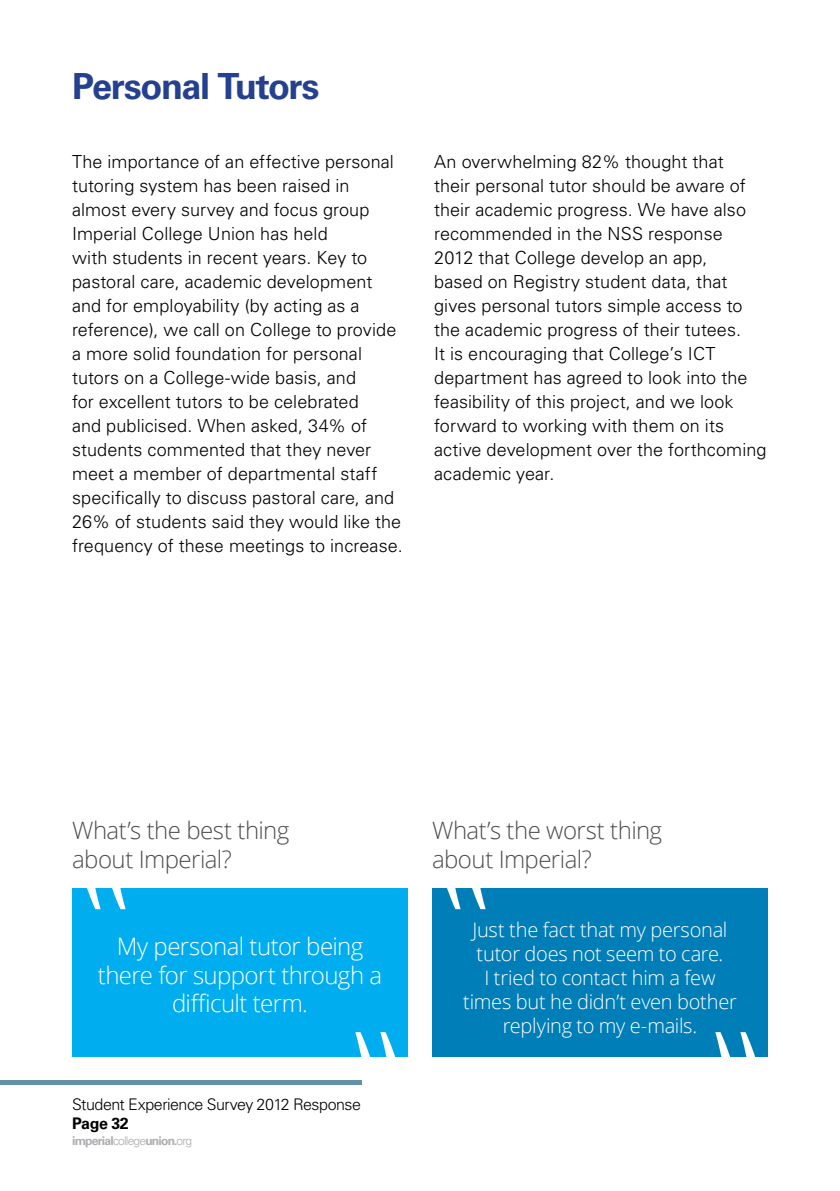
<style>
.page{position:relative;width:840px;height:1191px;background:#fff}
.page>*{position:absolute;margin:0;border:0;box-sizing:border-box;transform-origin:0 0}
.t1{font:700 36px "Univers LT";letter-spacing:-.04em;color:#25408f}
.t2{font:300 24px/28.8px "Open Sans";letter-spacing:-.02em;color:#4d4d4f}
.t3{font:300 24px/28.8px "Open Sans";letter-spacing:-.025em;color:#fff;text-align:center}
.t4{font:300 20px/24px "Open Sans";letter-spacing:-.015em;color:#fff;text-align:center}
.t5{font:300 18px/24px "Univers LT";letter-spacing:.005em;color:#000}
.t6{font:300 16px "Univers LT";letter-spacing:-.03em;color:#000}
.t7{font:700 16px "Univers LT";letter-spacing:-.025em;color:#000}
.t8{font:700 12px "Univers LT";letter-spacing:-.06em;color:#abadb0}
.s1{font-weight:300}
</style>
<div class="page">
<hr style="left:0;top:1080px;width:361px;height:4px;background:#6191a6">
<div style="left:72px;top:888px;width:336px;height:168px;background:#00aeef"></div>
<div style="left:432px;top:888px;width:335px;height:168px;background:#007eb7"></div>
<svg style="left:355px;top:1056px;width:44px;height:1px"></svg>
<svg style="left:714px;top:1056px;width:44px;height:1px"></svg>
<h1 class="t1" style="left:72px;top:65px;width:249px">Personal Tutors</h1>
<p class="t5" style="left:72px;top:150px;width:332px">The importance of an effective personal tutoring system has been raised in almost every survey and focus group Imperial College Union has held<br>with students in recent years. Key to pastoral care, academic development and for employability (by acting as a reference), we call on College to provide a more solid foundation for personal tutors on a College-wide basis, and<br>for excellent tutors to be celebrated<br>and publicised. When asked, 34% of students commented that they never meet a member of departmental staff specifically to discuss pastoral care, and 26% of students said they would like the frequency of these meetings to increase.</p>
<p class="t5" style="left:434px;top:150px;width:333px">An overwhelming 82% thought that<br>their personal tutor should be aware of their academic progress. We have also recommended in the NSS response 2012 that College develop an app,<br>based on Registry student data, that gives personal tutors simple access to the academic progress of their tutees.<br>It is encouraging that College’s ICT department has agreed to look into the feasibility of this project, and we look forward to working with them on its active development over the forthcoming academic year.</p>
<h2 class="t2" style="left:72px;top:815px;width:219px">What’s the best thing about I mperial?</h2>
<h2 class="t2" style="left:432px;top:815px;width:231px">What’s the worst thing about I mperial?</h2>
<h2 class="t3" style="left:98px;top:931px;width:286px">My personal tutor being there for support through a difficult term.</h2>
<p class="t6" style="left:72px;top:1094px;width:290px">Student Experience Survey 2012 Response</p>
<p class="t7" style="left:72px;top:1113px;width:58px">Page 32</p>
<p class="t8" style="left:72px;top:1133px;width:121px">imperial<span class="s1">college</span>union.<span class="s1">org</span></p>
<p class="t4" style="left:463px;top:917px;width:275px">Just the fact that my personal tutor does not seem to care.<br>I tried to contact him a few times but he didn’t even bother replying to my e-mails.</p>
</div>
